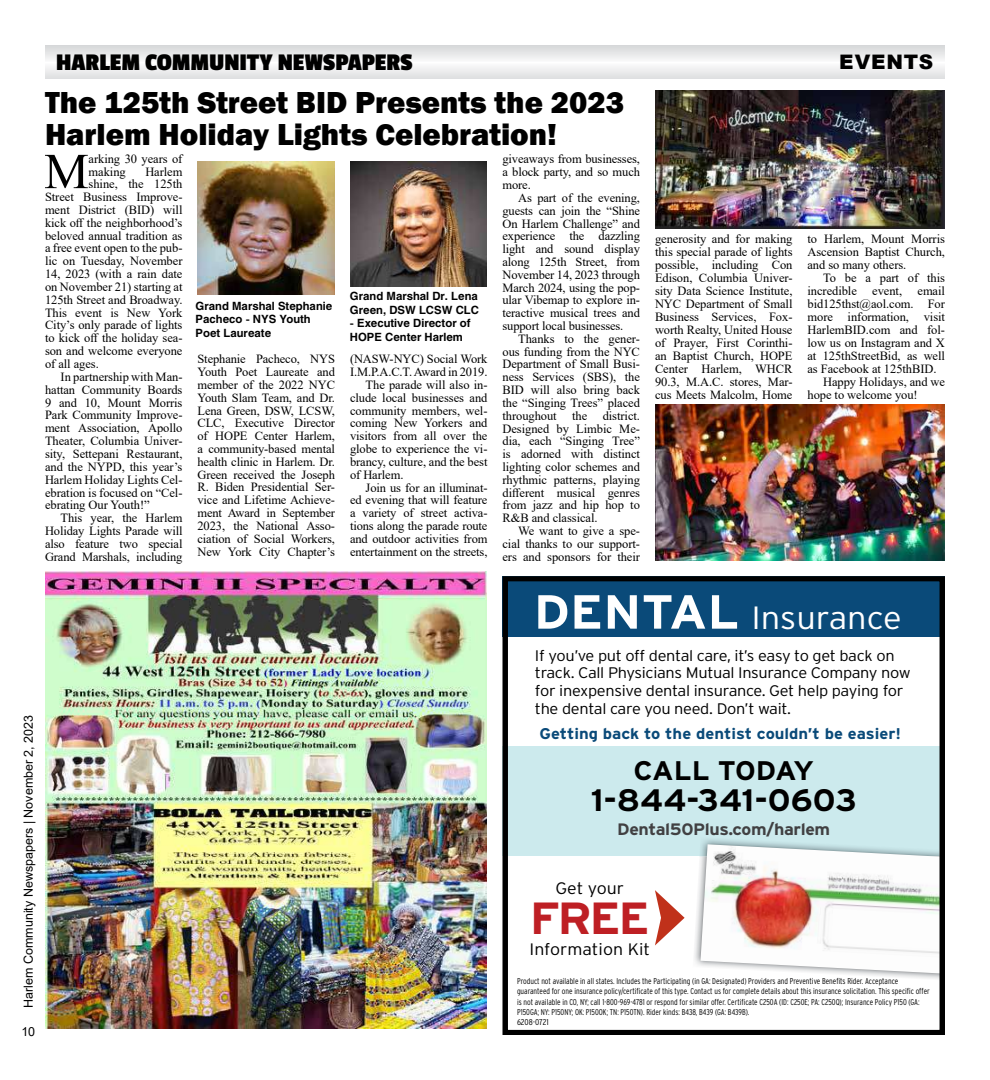
<style>
.page{position:relative;width:990px;height:1080px;background:#fff}
.page>*{position:absolute;margin:0;border:0;box-sizing:border-box;transform-origin:0 0}
.t1{font:50.25px "Times New Roman";color:#000}
.t2{font:700 45px "Interstate";color:#be1f24;scale:1.07 1}
.t3{font:300 32.12px "Interstate";color:#fff;scale:1.07 1}
.t4{font:800 31.25px/31.5px "Franklin Gothic";color:#000}
.t5{font:700 31px "Interstate";color:#000;scale:1.07 1}
.t6{font:700 26.88px "Interstate";letter-spacing:-.015em;color:#000;scale:1.07 1}
.t7{font:700 25px "Passion One";color:#000}
.t8{font:900 20px "Arial";letter-spacing:.045em;color:#000}
.t9{font:300 16.62px "Interstate";color:#000;scale:1.07 1}
.t10{font:700 16.5px "Interstate";letter-spacing:-.02em;color:#414042;scale:1.07 1}
.t11{font:700 15.5px "Interstate";color:#0a4a79;scale:1.07 1}
.t12{font:300 15.25px/17.9px "Interstate";letter-spacing:-.02em;color:#000;scale:1.07 1}
.t13{font:12.5px/12.8px "Times New Roman";letter-spacing:-.005em;color:#000;text-align:justify}
.t14{font:12.5px "Arial";color:#000}
.t15{font:700 11.25px/13.5px "Helios C";color:#000}
.t16{font:300 condensed 8.38px/10.1px "Interstate";color:#000;scale:.96 1}
.s1{font-weight:700;font-size:47.75px}
</style>
<div class="page">
<svg style="left:45px;top:45px;width:900px;height:34px"></svg>
<img style="left:46px;top:571px;width:441px;height:458px">
<div style="left:503px;top:576px;width:442px;height:61px;background:#0a4a79"></div>
<div style="left:503px;top:747px;width:437px;height:109px;background:#cceaed"></div>
<img style="left:694px;top:856px;width:245px;height:123px">
<img style="left:701px;top:844px;width:238px;height:130px">
<svg style="left:655px;top:890px;width:30px;height:55px"></svg>
<div style="left:503px;top:576px;width:442px;height:459px;border:5px solid #000"></div>
<img style="left:655px;top:404px;width:290px;height:157px">
<img style="left:350px;top:161px;width:137px;height:125px">
<img style="left:198px;top:161px;width:137px;height:134px">
<img style="left:655px;top:91px;width:290px;height:137px">
<h3 class="t7" style="left:56px;top:49px;width:358px">HARLEM COMMUNITY NEWSPAPERS</h3>
<h3 class="t8" style="left:839px;top:47px;width:96px">EVENTS</h3>
<h3 class="t4" style="left:45px;top:87px;width:581px">The 125th Street BID Presents the 2023<br>Harlem Holiday Lights Celebration!</h3>
<h1 class="t1" style="left:44px;top:136px;width:46px">M</h1>
<p class="t13" style="left:89px;top:152px;width:95px">arking 30 years of making</p>
<p class="t13" style="left:503px;top:153px;width:139px">giveaways from businesses, a block party, and so much more.</p>
<p class="t13" style="left:503px;top:191px;width:139px;text-indent:16px">As part of the evening, guests can join the “Shine On Harlem Challenge” and experience the dazzling light and sound display along 125th Street, from November 14, 2023 through March 2024, using the pop&shy;ular Vibemap to explore in&shy;teractive musical trees and support local businesses.</p>
<p class="t13" style="left:503px;top:332px;width:139px;text-indent:16px">Thanks to the gener&shy;ous funding from the NYC Department of Small Busi&shy;ness Services (SBS), the BID will also bring back the “Singing Trees” placed throughout the district.<br>Designed by Limbic Me&shy;dia, each “Singing Tree” is adorned with distinct lighting color schemes and rhythmic patterns, playing different musical genres from jazz and hip hop to R&amp;B and classical.</p>
<p class="t13" style="left:503px;top:524px;width:139px;text-indent:16px">We want to give a spe&shy;cial thanks to our support&shy;ers and sponsors for their</p>
<p class="t13" style="left:145px;top:165px;width:39px">Harlem</p>
<p class="t13" style="left:89px;top:177px;width:95px">shine, the 125th</p>
<p class="t13" style="left:45px;top:190px;width:139px">Street Business Improve-</p>
<p class="t13" style="left:45px;top:203px;width:139px">ment District (BID) will</p>
<p class="t13" style="left:45px;top:216px;width:139px">kick off the neighborhood’s</p>
<p class="t13" style="left:45px;top:229px;width:139px">beloved annual tradition as</p>
<p class="t13" style="left:45px;top:241px;width:139px">a free event open to the pub-</p>
<p class="t13" style="left:45px;top:254px;width:139px">lic on Tuesday, November</p>
<p class="t13" style="left:45px;top:267px;width:139px">14, 2023 (with a rain date</p>
<p class="t13" style="left:45px;top:280px;width:139px">on November 21) starting at</p>
<p class="t13" style="left:45px;top:293px;width:139px">125th Street and Broadway.</p>
<p class="t13" style="left:45px;top:306px;width:139px">This event is New York</p>
<p class="t13" style="left:45px;top:319px;width:139px">City’s only parade of lights</p>
<p class="t13" style="left:45px;top:331px;width:139px">to kick off the holiday sea-</p>
<p class="t13" style="left:45px;top:344px;width:139px">son and welcome everyone</p>
<p class="t13" style="left:45px;top:357px;width:55px">of all ages.</p>
<p class="t13" style="left:61px;top:370px;width:123px">In partnership with Man-</p>
<p class="t13" style="left:45px;top:383px;width:139px">hattan Community Boards</p>
<p class="t13" style="left:45px;top:396px;width:139px">9 and 10, Mount Morris</p>
<p class="t13" style="left:45px;top:408px;width:139px">Park Community Improve-</p>
<p class="t13" style="left:45px;top:421px;width:139px">ment Association, Apollo</p>
<p class="t13" style="left:45px;top:434px;width:139px">Theater, Columbia Univer-</p>
<p class="t13" style="left:45px;top:447px;width:139px">sity, Settepani Restaurant,</p>
<p class="t13" style="left:45px;top:460px;width:139px">and the NYPD, this year’s</p>
<p class="t13" style="left:45px;top:473px;width:139px">Harlem Holiday Lights Cel-</p>
<p class="t13" style="left:45px;top:486px;width:139px">ebration is focused on “Cel-</p>
<p class="t13" style="left:45px;top:498px;width:106px">ebrating Our Youth!”</p>
<p class="t13" style="left:61px;top:511px;width:123px">This year, the Harlem</p>
<p class="t13" style="left:45px;top:524px;width:139px">Holiday Lights Parade will</p>
<p class="t13" style="left:45px;top:537px;width:139px">also feature two special</p>
<p class="t13" style="left:45px;top:550px;width:139px">Grand Marshals, including</p>
<p class="t15" style="left:196px;top:299px;width:138px">Grand Marshal Stephanie<br>Pacheco - NYS Youth<br>Poet Laureate</p>
<p class="t15" style="left:350px;top:290px;width:130px">Grand Marshal Dr. Lena<br>Green, DSW LCSW CLC</p>
<p class="t15" style="left:350px;top:317px;width:122px">- Executive Director of<br>HOPE Center Harlem</p>
<p class="t13" style="left:198px;top:352px;width:139px">Stephanie Pacheco, NYS Youth Poet Laureate and member of the 2022 NYC Youth Slam Team, and Dr.<br>Lena Green, DSW, LCSW, CLC, Executive Director of HOPE Center Harlem, a community-based mental health clinic in Harlem. Dr.<br>Green received the Joseph R. Biden Presidential Ser&shy;vice and Lifetime Achieve&shy;ment Award in September 2023, the National Asso&shy;ciation of Social Workers, New York City Chapter’s</p>
<p class="t13" style="left:350px;top:352px;width:139px">(NASW-NYC) Social Work</p>
<p class="t13" style="left:350px;top:365px;width:139px">I.M.P.A.C.T. Award in 2019.</p>
<p class="t13" style="left:366px;top:378px;width:123px">The parade will also in-</p>
<p class="t13" style="left:350px;top:391px;width:139px">clude local businesses and</p>
<p class="t13" style="left:350px;top:404px;width:139px">community members, wel-</p>
<p class="t13" style="left:350px;top:417px;width:139px">coming New Yorkers and</p>
<p class="t13" style="left:350px;top:429px;width:139px">visitors from all over the</p>
<p class="t13" style="left:350px;top:442px;width:139px">globe to experience the vi-</p>
<p class="t13" style="left:350px;top:455px;width:139px">brancy, culture, and the best</p>
<p class="t13" style="left:350px;top:468px;width:55px">of Harlem.</p>
<p class="t13" style="left:366px;top:481px;width:123px">Join us for an illuminat-</p>
<p class="t13" style="left:350px;top:493px;width:139px">ed evening that will feature</p>
<p class="t13" style="left:350px;top:506px;width:139px">a variety of street activa-</p>
<p class="t13" style="left:350px;top:519px;width:139px">tions along the parade route</p>
<p class="t13" style="left:350px;top:532px;width:139px">and outdoor activities from</p>
<p class="t13" style="left:350px;top:545px;width:139px">entertainment on the streets,</p>
<p class="t13" style="left:655px;top:232px;width:139px">generosity and for making this special parade of lights possible, including Con Edison, Columbia Univer&shy;sity Data Science Institute, NYC Department of Small Business Services, Fox&shy;worth Realty, United House of Prayer, First Corinthi&shy;an Baptist Church, HOPE Center Harlem, WHCR 90.3, M.A.C. stores, Mar&shy;cus Meets Malcolm, Home</p>
<p class="t13" style="left:808px;top:232px;width:139px">to Harlem, Mount Morris Ascension Baptist Church, and so many others.</p>
<p class="t13" style="left:823px;top:271px;width:123px">To be a part of this</p>
<p class="t13" style="left:808px;top:284px;width:139px">incredible event, email</p>
<p class="t13" style="left:808px;top:297px;width:139px">bid125thst@aol.com. For</p>
<p class="t13" style="left:808px;top:310px;width:139px">more information, visit</p>
<p class="t13" style="left:808px;top:323px;width:139px">HarlemBID.com and fol-</p>
<p class="t13" style="left:808px;top:336px;width:139px">low us on Instagram and X</p>
<p class="t13" style="left:808px;top:349px;width:139px">at 125thStreetBid, as well</p>
<p class="t13" style="left:808px;top:362px;width:131px">as Facebook at 125thBID.</p>
<p class="t13" style="left:823px;top:375px;width:123px">Happy Holidays, and we</p>
<p class="t13" style="left:808px;top:388px;width:112px">hope to welcome you!</p>
<p class="t14" style="left:20px;top:1008px;width:294px;rotate:-90deg">Harlem Community Newspapers | November 2, 2023</p>
<p class="t14" style="left:21px;top:1023px;width:15px">10</p>
<h3 class="t3" style="left:534px;top:598px;width:346px"><span class="s1">DENTAL</span> Insurance</h3>
<p class="t12" style="left:535px;top:646px;width:353px">If you’ve put off dental care, it’s easy to get back on track. Call Physicians Mutual Insurance Company now for inexpensive dental insurance. Get help paying for the dental care you need. Don’t wait.</p>
<p class="t11" style="left:540px;top:724px;width:340px">Getting back to the dentist couldn’t be easier!</p>
<h3 class="t6" style="left:633px;top:754px;width:170px">CALL TODAY</h3>
<h3 class="t5" style="left:591px;top:781px;width:250px">1-844-341-0603</h3>
<h3 class="t10" style="left:617px;top:819px;width:201px">Dental50Plus.com/harlem</h3>
<h3 class="t9" style="left:556px;top:878px;width:66px">Get your</h3>
<h2 class="t2" style="left:530px;top:891px;width:114px">FREE</h2>
<h3 class="t9" style="left:530px;top:939px;width:114px">Information Kit</h3>
<p class="t16" style="left:517px;top:976px;width:431px">Product not available in all states. Includes the Participating (in GA: Designated) Providers and Preventive Benefits Rider. Acceptance guaranteed for one insurance policy/certificate of this type. Contact us for complete details about this insurance solicitation. This specific offer is not available in CO, NY; call 1-800-969-4781 or respond for similar offer. Certificate C250A (ID: C250E; PA: C250Q); Insurance Policy P150 (GA:<br>P150GA; NY: P150NY; OK: P150OK; TN: P150TN). Rider kinds: B438, B439 (GA: B439B).<br>6208-0721</p>
</div>
